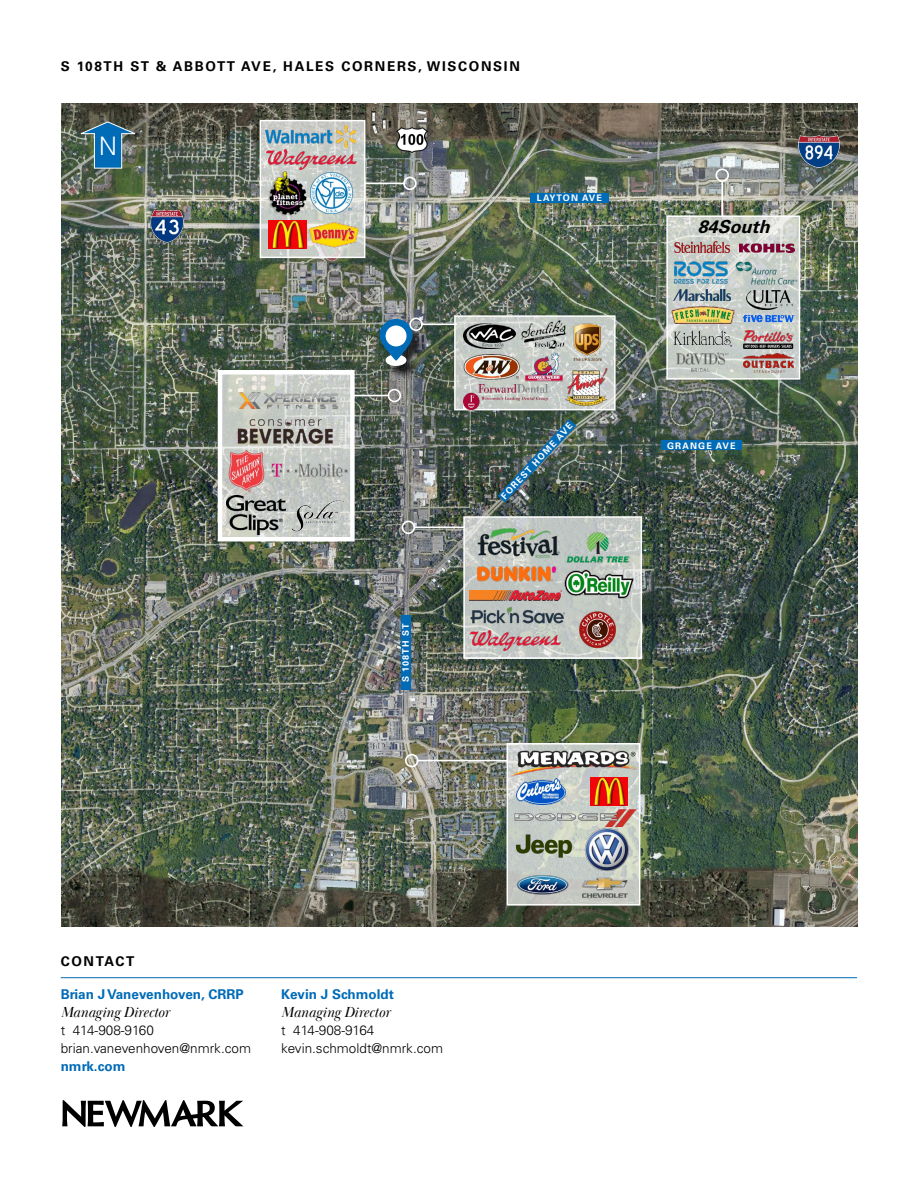
<style>
.page{position:relative;width:918px;height:1188px;background:#fff}
.page>*{position:absolute;margin:0;border:0;box-sizing:border-box;transform-origin:0 0}
.t1{font:300 25.5px "Univers LT Pro 45";color:#fff}
.t2{font:italic 700 18px "Univers LT Pro 65";color:#000100}
.t3{font:italic 15px "Baskerville Display PT";color:#000100}
.t4{font:300 13.5px/18px "Univers LT Pro 45";color:#000100}
.t5{font:700 13.5px "Univers LT Pro 65";color:#006bb7}
.t6{font:700 13.5px "Univers LT Pro 65";letter-spacing:.125em;color:#000100}
.t7{font:700 13.5px "Univers LT Pro 65";letter-spacing:.125em;color:#000}
.t8{font:700 9px "Univers LT Pro 65";letter-spacing:.125em;color:#fff}
</style>
<div class="page">
<svg style="left:62px;top:1100px;width:181px;height:27px"></svg>
<hr style="left:61px;top:977px;width:796px;height:1px;background:#006bb7">
<img style="left:62px;top:104px;width:795px;height:823px">
<hr style="left:721px;top:180px;width:2px;height:36px;background:#fff">
<div style="left:715px;top:168px;width:14px;height:14px;border:2px solid #fff;border-radius:50%"></div>
<div style="left:661px;top:441px;width:81px;height:9px;background:#006bb7"></div>
<div style="left:401px;top:616px;width:9px;height:74px;background:#006bb7"></div>
<img style="left:498px;top:419px;width:78px;height:83px">
<div style="left:530px;top:193px;width:79px;height:10px;background:#006bb7"></div>
<svg style="left:80px;top:121px;width:58px;height:48px"></svg>
<img style="left:151px;top:209px;width:32px;height:33px">
<img style="left:798px;top:135px;width:41px;height:33px">
<img style="left:396px;top:127px;width:32px;height:26px">
<svg style="left:669px;top:218px;width:128px;height:159px;fill:#cbd1c9"></svg>
<div style="left:666px;top:215px;width:134px;height:165px;border:2px solid #fff"></div>
<hr style="left:364px;top:183px;width:41px;height:1px;background:#fff">
<div style="left:403px;top:177px;width:14px;height:13px;border:2px solid #fff;border-radius:50%"></div>
<svg style="left:263px;top:123px;width:99px;height:132px;fill:#c8ccc6"></svg>
<div style="left:260px;top:120px;width:105px;height:138px;border:2px solid #fff"></div>
<hr style="left:414px;top:526px;width:50px;height:2px;background:#fff">
<div style="left:402px;top:521px;width:13px;height:13px;border:2px solid #fff;border-radius:50%"></div>
<svg style="left:466px;top:519px;width:173px;height:137px;fill:#c2c8c3"></svg>
<div style="left:463px;top:516px;width:179px;height:143px;border:2px solid #fff"></div>
<hr style="left:353px;top:395px;width:36px;height:1px;background:#fff">
<div style="left:388px;top:389px;width:13px;height:13px;border:2px solid #fff;border-radius:50%"></div>
<svg style="left:223px;top:375px;width:127px;height:162px;fill:#c8ccc5"></svg>
<div style="left:218px;top:370px;width:137px;height:172px;border:4px solid #fff"></div>
<img style="left:674px;top:241px;width:56px;height:12px">
<img style="left:739px;top:244px;width:55px;height:8px">
<img style="left:673px;top:259px;width:56px;height:26px">
<img style="left:734px;top:259px;width:65px;height:27px">
<img style="left:671px;top:306px;width:63px;height:18px">
<img style="left:747px;top:290px;width:45px;height:19px">
<img style="left:673px;top:289px;width:57px;height:11px">
<img style="left:672px;top:328px;width:60px;height:19px">
<img style="left:743px;top:315px;width:51px;height:8px">
<img style="left:743px;top:331px;width:50px;height:18px">
<img style="left:668px;top:349px;width:65px;height:25px">
<img style="left:743px;top:354px;width:50px;height:18px">
<img style="left:265px;top:125px;width:90px;height:22px">
<img style="left:267px;top:171px;width:42px;height:45px">
<img style="left:311px;top:173px;width:41px;height:41px">
<img style="left:269px;top:221px;width:37px;height:28px">
<img style="left:267px;top:150px;width:90px;height:20px">
<img style="left:309px;top:221px;width:49px;height:27px">
<hr style="left:417px;top:760px;width:91px;height:1px;background:#fff">
<div style="left:405px;top:754px;width:13px;height:13px;border:2px solid #fff;border-radius:50%"></div>
<svg style="left:510px;top:746px;width:127px;height:157px;fill:#c6ccc6"></svg>
<div style="left:507px;top:743px;width:133px;height:163px;border:2px solid #fff"></div>
<div style="left:381px;top:321px;width:44px;height:58px;background:#000;opacity:.75"></div>
<div style="left:386px;top:354px;width:20px;height:12px;background:#fff;border-radius:50%"></div>
<svg style="left:380px;top:319px;width:33px;height:42px"></svg>
<div style="left:386px;top:326px;width:21px;height:20px;background:#fff;border-radius:50%"></div>
<hr style="left:421px;top:323px;width:36px;height:2px;background:#fff">
<div style="left:409px;top:318px;width:14px;height:13px;border:2px solid #fff;border-radius:50%"></div>
<svg style="left:457px;top:318px;width:156px;height:89px;fill:#c5cbc6"></svg>
<div style="left:454px;top:315px;width:162px;height:95px;border:2px solid #fff"></div>
<img style="left:463px;top:324px;width:53px;height:25px">
<img style="left:463px;top:354px;width:57px;height:26px">
<img style="left:526px;top:352px;width:36px;height:30px">
<img style="left:521px;top:320px;width:45px;height:29px">
<img style="left:463px;top:384px;width:88px;height:25px">
<img style="left:572px;top:322px;width:30px;height:39px">
<img style="left:565px;top:366px;width:43px;height:43px">
<img style="left:240px;top:383px;width:98px;height:35px">
<img style="left:236px;top:418px;width:98px;height:26px">
<img style="left:228px;top:450px;width:36px;height:42px">
<img style="left:284px;top:493px;width:67px;height:45px">
<img style="left:271px;top:463px;width:77px;height:15px">
<img style="left:227px;top:496px;width:58px;height:39px">
<img style="left:464px;top:518px;width:109px;height:50px">
<img style="left:477px;top:566px;width:80px;height:16px">
<img style="left:469px;top:591px;width:93px;height:9px">
<img style="left:563px;top:528px;width:71px;height:39px">
<img style="left:562px;top:568px;width:74px;height:32px">
<img style="left:468px;top:602px;width:100px;height:26px">
<img style="left:471px;top:631px;width:90px;height:20px">
<img style="left:571px;top:610px;width:52px;height:38px">
<img style="left:580px;top:872px;width:49px;height:30px">
<img style="left:516px;top:780px;width:49px;height:24px">
<img style="left:514px;top:809px;width:123px;height:18px">
<img style="left:515px;top:834px;width:58px;height:24px">
<img style="left:517px;top:874px;width:52px;height:21px">
<img style="left:586px;top:829px;width:42px;height:42px">
<img style="left:512px;top:737px;width:124px;height:43px">
<img style="left:590px;top:778px;width:38px;height:28px">
<p class="t6" style="left:61px;top:56px;width:461px">S 108TH ST &amp; ABBOTT AVE, HALES CORNERS, WISCONSIN</p>
<h1 class="t1" style="left:99px;top:129px;width:20px">N</h1>
<p class="t8" style="left:537px;top:192px;width:66px">LAYTON AVE</p>
<h2 class="t2" style="left:698px;top:214px;width:80px">84South</h2>
<p class="t8" style="left:399px;top:682px;width:60px;rotate:-90deg">S 108TH ST</p>
<p class="t8" style="left:498px;top:493px;width:101px;rotate:-47deg">FOREST HOME AVE</p>
<p class="t8" style="left:667px;top:439px;width:70px">GRANGE AVE</p>
<p class="t7" style="left:61px;top:952px;width:75px">CONTACT</p>
<p class="t5" style="left:61px;top:985px;width:184px">Brian J Vanevenhoven, CRRP</p>
<p class="t3" style="left:61px;top:1004px;width:110px">Managing Director</p>
<p class="t4" style="left:61px;top:1021px;width:192px">t 414-908-9160 brian.vanevenhoven@nmrk.com</p>
<p class="t5" style="left:61px;top:1056px;width:66px">nmrk.com</p>
<p class="t5" style="left:281px;top:985px;width:114px">Kevin J Schmoldt</p>
<p class="t3" style="left:281px;top:1004px;width:110px">Managing Director</p>
<p class="t4" style="left:281px;top:1021px;width:163px">t 414-908-9164 kevin.schmoldt@nmrk.com</p>
</div>
